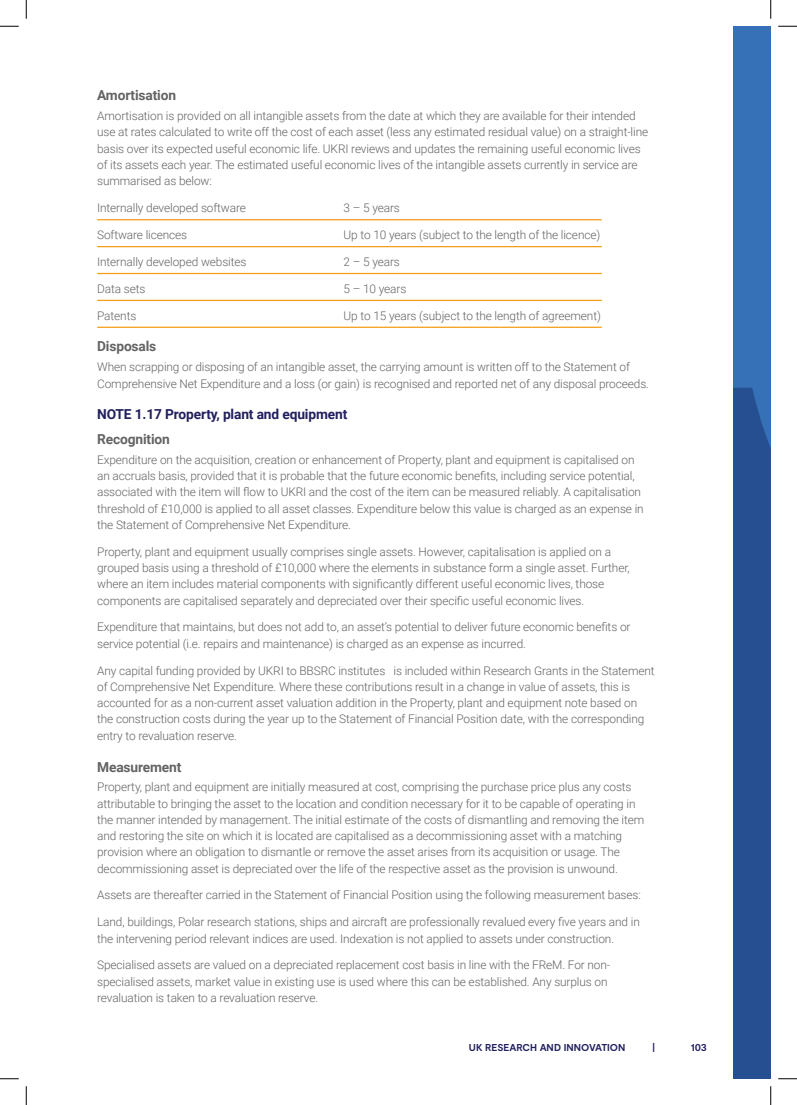
<style>
.page{position:relative;width:797px;height:1105px;background:#fff}
.page>*{position:absolute;margin:0;border:0;box-sizing:border-box;transform-origin:0 0}
.t1{font:700 13.75px "Roboto";letter-spacing:-.01em;color:#646363}
.t2{font:700 13.75px "Roboto";letter-spacing:-.01em;color:#211f5e}
.t3{font:300 11.88px/16.2px "Roboto";letter-spacing:-.01em;color:#646363}
.t4{font:700 10px "Moderat";color:#211f5e}
</style>
<div class="page">
<div style="left:733px;top:26px;width:37px;height:1053px;background:#3671b8"></div>
<div style="left:733px;top:388px;width:37px;height:691px;background:#254f90"></div>
<hr style="left:97px;top:219px;width:504px;height:1px;background:#f59d15">
<hr style="left:97px;top:246px;width:504px;height:1px;background:#f59d15">
<hr style="left:97px;top:273px;width:504px;height:1px;background:#f59d15">
<hr style="left:97px;top:300px;width:504px;height:1px;background:#f59d15">
<hr style="left:97px;top:327px;width:504px;height:1px;background:#f59d15">
<svg style="left:0;top:25px;width:19px;height:2px"></svg>
<svg style="left:778px;top:25px;width:19px;height:2px"></svg>
<svg style="left:0;top:1078px;width:19px;height:1px"></svg>
<svg style="left:778px;top:1078px;width:19px;height:1px"></svg>
<svg style="left:25px;top:0;width:2px;height:19px"></svg>
<svg style="left:25px;top:1086px;width:2px;height:19px"></svg>
<svg style="left:770px;top:0;width:1px;height:19px"></svg>
<svg style="left:770px;top:1086px;width:1px;height:19px"></svg>
<p class="t1" style="left:97px;top:86px;width:80px">Amortisation</p>
<p class="t3" style="left:97px;top:107px;width:552px">Amortisation is provided on all intangible assets from the date at which they are available for their intended use at rates calculated to write off the cost of each asset (less any estimated residual value) on a straight-line basis over its expected useful economic life. UKRI reviews and updates the remaining useful economic lives of its assets each year. The estimated useful economic lives of the intangible assets currently in service are summarised as below:</p>
<p class="t3" style="left:97px;top:199px;width:150px">Internally developed software</p>
<p class="t3" style="left:343px;top:199px;width:58px">3 – 5 years</p>
<p class="t3" style="left:97px;top:226px;width:92px">Software licences</p>
<p class="t3" style="left:343px;top:226px;width:258px">Up to 10 years (subject to the length of the licence)</p>
<p class="t3" style="left:97px;top:253px;width:151px">Internally developed websites</p>
<p class="t3" style="left:343px;top:253px;width:58px">2 – 5 years</p>
<p class="t3" style="left:97px;top:280px;width:50px">Data sets</p>
<p class="t3" style="left:343px;top:280px;width:64px">5 – 10 years</p>
<p class="t3" style="left:97px;top:307px;width:41px">Patents</p>
<p class="t3" style="left:343px;top:307px;width:259px">Up to 15 years (subject to the length of agreement)</p>
<p class="t1" style="left:97px;top:337px;width:61px">Disposals</p>
<p class="t3" style="left:97px;top:358px;width:553px">When scrapping or disposing of an intangible asset, the carrying amount is written off to the Statement of<br>Comprehensive Net Expenditure and a loss (or gain) is recognised and reported net of any disposal proceeds.</p>
<p class="t2" style="left:97px;top:405px;width:252px">NOTE 1.17 Property, plant and equipment</p>
<p class="t1" style="left:97px;top:430px;width:74px">Recognition</p>
<p class="t3" style="left:97px;top:451px;width:548px">Expenditure on the acquisition, creation or enhancement of Property, plant and equipment is capitalised on an accruals basis, provided that it is probable that the future economic benefits, including service potential, associated with the item will flow to UKRI and the cost of the item can be measured reliably. A capitalisation threshold of £10,000 is applied to all asset classes. Expenditure below this value is charged as an expense in the Statement of Comprehensive Net Expenditure.</p>
<p class="t3" style="left:97px;top:543px;width:534px">Property, plant and equipment usually comprises single assets. However, capitalisation is applied on a grouped basis using a threshold of £10,000 where the elements in substance form a single asset. Further, where an item includes material components with significantly different useful economic lives, those components are capitalised separately and depreciated over their specific useful economic lives.</p>
<p class="t3" style="left:97px;top:619px;width:535px">Expenditure that maintains, but does not add to, an asset’s potential to deliver future economic benefits or service potential (i.e. repairs and maintenance) is charged as an expense as incurred.</p>
<p class="t3" style="left:97px;top:662px;width:559px">Any capital funding provided by UKRI to BBSRC institutes is included within Research Grants in the Statement of Comprehensive Net Expenditure. Where these contributions result in a change in value of assets, this is accounted for as a non-current asset valuation addition in the Property, plant and equipment note based on the construction costs during the year up to the Statement of Financial Position date, with the corresponding entry to revaluation reserve.</p>
<p class="t1" style="left:97px;top:757px;width:86px">Measurement</p>
<p class="t3" style="left:97px;top:778px;width:548px">Property, plant and equipment are initially measured at cost, comprising the purchase price plus any costs attributable to bringing the asset to the location and condition necessary for it to be capable of operating in the manner intended by management. The initial estimate of the costs of dismantling and removing the item and restoring the site on which it is located are capitalised as a decommissioning asset with a matching provision where an obligation to dismantle or remove the asset arises from its acquisition or usage. The decommissioning asset is depreciated over the life of the respective asset as the provision is unwound.</p>
<p class="t3" style="left:97px;top:887px;width:545px">Assets are thereafter carried in the Statement of Financial Position using the following measurement bases:</p>
<p class="t3" style="left:97px;top:913px;width:544px">Land, buildings, Polar research stations, ships and aircraft are professionally revalued every five years and in the intervening period relevant indices are used. Indexation is not applied to assets under construction.</p>
<p class="t3" style="left:97px;top:957px;width:514px">Specialised assets are valued on a depreciated replacement cost basis in line with the FReM. For non&shy;specialised assets, market value in existing use is used where this can be established. Any surplus on revaluation is taken to a revaluation reserve.</p>
<p class="t4" style="left:469px;top:1041px;width:158px">UK RESEARCH AND INNOVATION</p>
<p class="t4" style="left:652px;top:1041px;width:4px">|</p>
<p class="t4" style="left:690px;top:1041px;width:18px">103</p>
</div>
